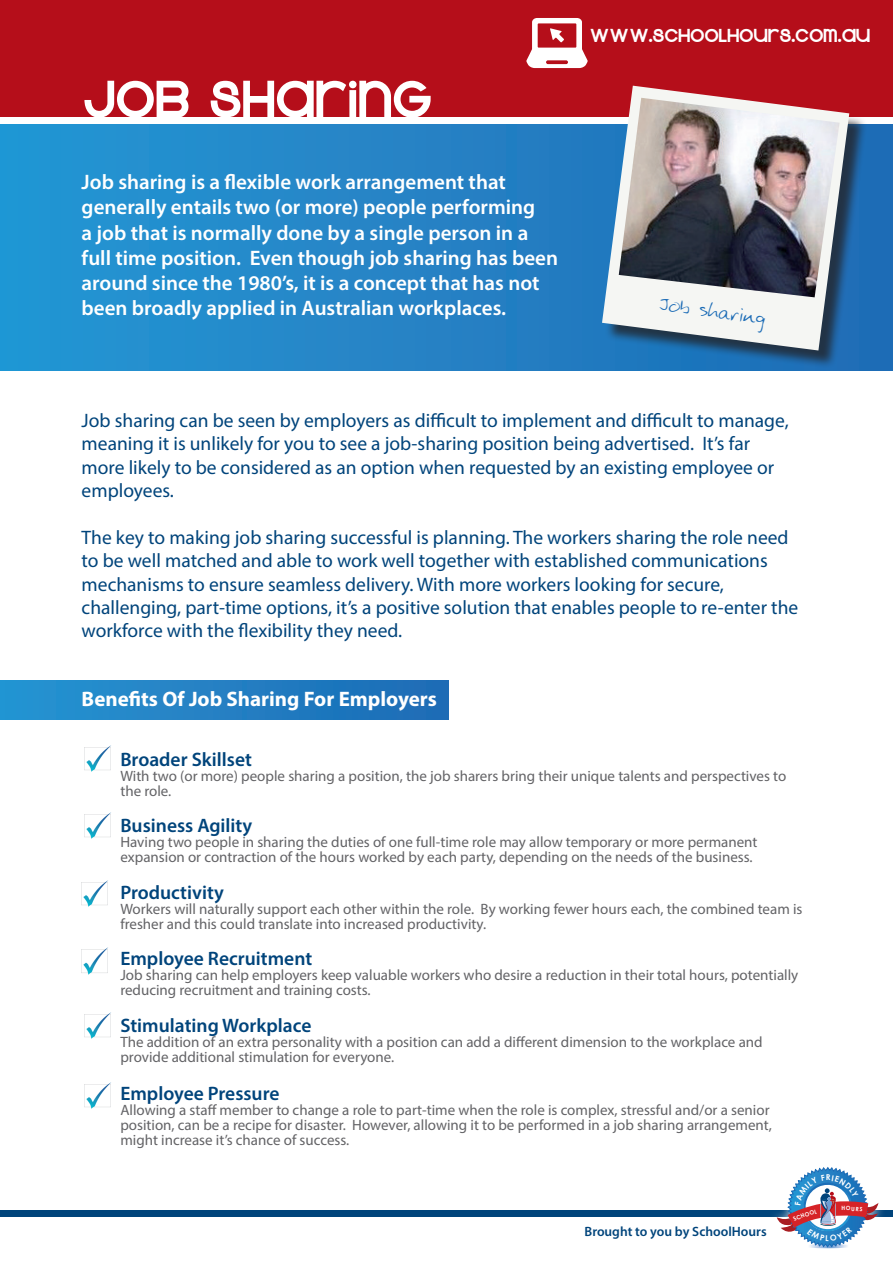
<style>
.page{position:relative;width:893px;height:1263px;background:#fff}
.page>*{position:absolute;margin:0;border:0;box-sizing:border-box;transform-origin:0 0}
.t1{font:58.5px "Kravitz Extra Thermal";color:#fff}
.t2{font:600 21px/25.2px "Myriad Pro";color:#fff}
.t3{font:700 21px "Myriad Pro";color:#fff}
.t4{font:21px "Kravitz Extra Thermal";color:#fff}
.t5{font:19.8px "Hansons Hand";color:#1c6cb6}
.t6{font:19.5px/23.4px "Myriad Pro";color:#00447b}
.t7{font:600 19.5px "Myriad Pro";color:#00447b}
.t8{font:15px/15px "Myriad Pro";color:#636366}
.t9{font:600 13.5px "Myriad Pro";color:#00447b}
</style>
<div class="page">
<div style="left:0;top:681px;width:448px;height:39px;background:linear-gradient(to right,#2695d2,#1d6bb5)"></div>
<div style="left:0;top:123px;width:893px;height:248px;background:linear-gradient(to right,#2597d4,#1e6bb5)"></div>
<div style="left:0;top:0;width:893px;height:117px;background:#b50e1a"></div>
<div style="left:0;top:117px;width:893px;height:7px;background:#fff"></div>
<div style="left:605px;top:88px;width:262px;height:281px;background:#231f20;opacity:.75"></div>
<svg style="left:602px;top:86px;width:247px;height:264px"></svg>
<img style="left:619px;top:98px;width:221px;height:199px">
<img style="left:84px;top:746px;width:27px;height:26px">
<div style="left:0;top:1210px;width:893px;height:7px;background:#00447b"></div>
<div style="left:768px;top:1158px;width:119px;height:100px;background:#fff"></div>
<img style="left:84px;top:812px;width:27px;height:27px">
<img style="left:82px;top:880px;width:26px;height:26px">
<img style="left:82px;top:948px;width:26px;height:26px">
<img style="left:84px;top:1012px;width:27px;height:27px">
<img style="left:84px;top:1082px;width:27px;height:26px">
<svg style="left:526px;top:18px;width:62px;height:50px"></svg>
<svg style="left:777px;top:1167px;width:101px;height:81px"></svg>
<h1 class="t1" style="left:82px;top:61px;width:350px">JOB SHARING</h1>
<p class="t2" style="left:82px;top:169px;width:478px">Job sharing is a flexible work arrangement that generally entails two (or more) people performing<br>a job that is normally done by a single person in a full time position. Even though job sharing has been around since the 1980’s, it is a concept that has not been broadly applied in Australian workplaces.</p>
<h2 class="t4" style="left:588px;top:22px;width:283px">WWW.SCHOOLHOURS.COM.AU</h2>
<h3 class="t5" style="left:661px;top:289px;width:108px;rotate:8deg">Job sharing</h3>
<p class="t6" style="left:82px;top:408px;width:709px">Job sharing can be seen by employers as difficult to implement and difficult to manage, meaning it is unlikely for you to see a job-sharing position being advertised. It’s far more likely to be considered as an option when requested by an existing employee or employees.</p>
<p class="t6" style="left:82px;top:525px;width:718px">The key to making job sharing successful is planning. The workers sharing the role need to be well matched and able to work well together with established communications mechanisms to ensure seamless delivery. With more workers looking for secure, challenging, part-time options, it’s a positive solution that enables people to re-enter the workforce with the flexibility they need.</p>
<h2 class="t3" style="left:82px;top:685px;width:357px">Benefits Of Job Sharing For Employers</h2>
<h3 class="t7" style="left:120px;top:747px;width:133px">Broader Skillset</h3>
<p class="t8" style="left:120px;top:768px;width:667px">With two (or more) people sharing a position, the job sharers bring their unique talents and perspectives to the role.</p>
<h3 class="t7" style="left:120px;top:813px;width:133px">Business Agility</h3>
<p class="t8" style="left:120px;top:834px;width:639px">Having two people in sharing the duties of one full-time role may allow temporary or more permanent expansion or contraction of the hours worked by each party, depending on the needs of the business.</p>
<h3 class="t7" style="left:120px;top:880px;width:105px">Productivity</h3>
<p class="t8" style="left:120px;top:901px;width:684px">Workers will naturally support each other within the role. By working fewer hours each, the combined team is fresher and this could translate into increased productivity.</p>
<h3 class="t7" style="left:120px;top:946px;width:193px">Employee Recruitment</h3>
<p class="t8" style="left:120px;top:968px;width:679px">Job sharing can help employers keep valuable workers who desire a reduction in their total hours, potentially reducing recruitment and training costs.</p>
<h3 class="t7" style="left:120px;top:1013px;width:193px">Stimulating Workplace</h3>
<p class="t8" style="left:120px;top:1034px;width:644px">The addition of an extra personality with a position can add a different dimension to the workplace and provide additional stimulation for everyone.</p>
<h3 class="t7" style="left:120px;top:1081px;width:161px">Employee Pressure</h3>
<p class="t8" style="left:120px;top:1103px;width:653px">Allowing a staff member to change a role to part-time when the role is complex, stressful and/or a senior position, can be a recipe for disaster. However, allowing it to be performed in a job sharing arrangement, might increase it’s chance of success.</p>
<p class="t9" style="left:585px;top:1222px;width:184px">Brought to you by SchoolHours</p>
</div>
